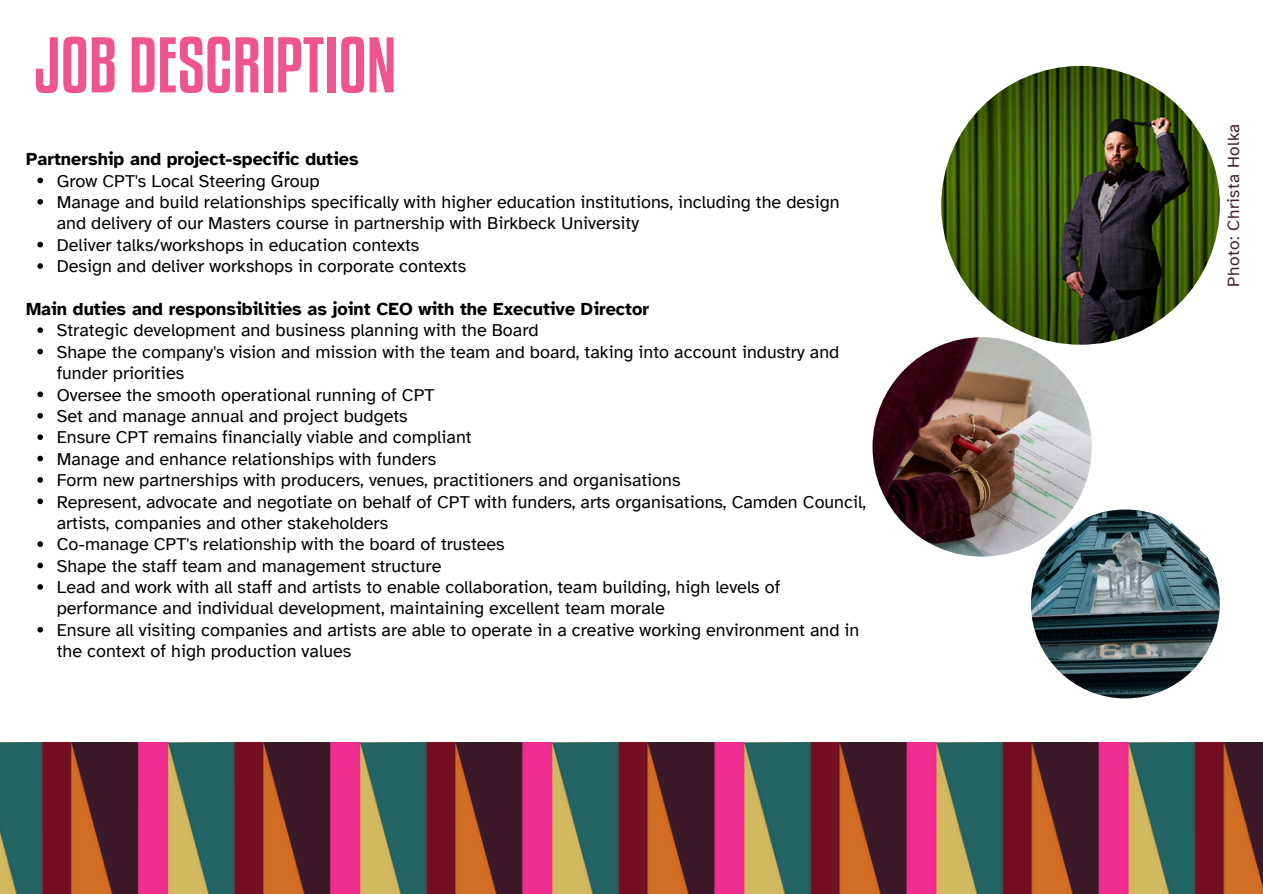
<style>
.page{position:relative;width:1263px;height:894px;background:#fff}
.page>*{position:absolute;margin:0;border:0;box-sizing:border-box;transform-origin:0 0}
.t1{font:69.75px "Kenyan Coffee Rg";color:#ee558e}
.t2{font:18px/21.3px "Atkinson Hyperlegible";color:#000}
.t3{font:700 18px "Atkinson Hyperlegible";color:#000}
.t4{font:17.1px "Atkinson Hyperlegible";letter-spacing:.03em;color:#43212f}
</style>
<div class="page">
<img style="left:0;top:742px;width:1263px;height:151px">
<svg style="left:37px;top:177px;width:6px;height:6px"></svg>
<svg style="left:37px;top:199px;width:6px;height:5px"></svg>
<svg style="left:37px;top:242px;width:6px;height:5px"></svg>
<svg style="left:37px;top:263px;width:6px;height:6px"></svg>
<svg style="left:37px;top:327px;width:6px;height:6px"></svg>
<svg style="left:37px;top:348px;width:6px;height:6px"></svg>
<svg style="left:37px;top:391px;width:6px;height:6px"></svg>
<svg style="left:37px;top:413px;width:6px;height:5px"></svg>
<svg style="left:37px;top:434px;width:6px;height:6px"></svg>
<svg style="left:37px;top:455px;width:6px;height:6px"></svg>
<svg style="left:37px;top:477px;width:6px;height:5px"></svg>
<svg style="left:37px;top:498px;width:6px;height:6px"></svg>
<svg style="left:37px;top:541px;width:6px;height:5px"></svg>
<svg style="left:37px;top:562px;width:6px;height:6px"></svg>
<svg style="left:37px;top:584px;width:6px;height:5px"></svg>
<svg style="left:37px;top:626px;width:6px;height:6px"></svg>
<img style="left:872px;top:337px;width:220px;height:219px;border-radius:50%">
<img style="left:941px;top:66px;width:279px;height:278px;border-radius:50%">
<img style="left:1031px;top:509px;width:189px;height:189px;border-radius:50%">
<p class="t1" style="left:35px;top:23px;width:363px">JOB DESCRIPTION</p>
<h2 class="t3" style="left:26px;top:148px;width:334px">Partnership and project-specific duties</h2>
<p class="t2" style="left:57px;top:170px;width:264px">Grow CPT's Local Steering Group</p>
<p class="t2" style="left:57px;top:191px;width:784px">Manage and build relationships specifically with higher education institutions, including the design and delivery of our Masters course in partnership with Birkbeck University</p>
<p class="t2" style="left:57px;top:234px;width:364px">Deliver talks/workshops in education contexts</p>
<p class="t2" style="left:57px;top:255px;width:411px">Design and deliver workshops in corporate contexts</p>
<h2 class="t3" style="left:26px;top:298px;width:624px">Main duties and responsibilities as joint CEO with the Executive Director</h2>
<p class="t2" style="left:57px;top:320px;width:483px">Strategic development and business planning with the Board</p>
<p class="t2" style="left:57px;top:341px;width:784px">Shape the company's vision and mission with the team and board, taking into account industry and funder priorities</p>
<p class="t2" style="left:57px;top:384px;width:379px">Oversee the smooth operational running of CPT</p>
<p class="t2" style="left:57px;top:405px;width:353px">Set and manage annual and project budgets</p>
<p class="t2" style="left:57px;top:426px;width:416px">Ensure CPT remains financially viable and compliant</p>
<p class="t2" style="left:57px;top:448px;width:381px">Manage and enhance relationships with funders</p>
<p class="t2" style="left:57px;top:469px;width:625px">Form new partnerships with producers, venues, practitioners and organisations</p>
<p class="t2" style="left:57px;top:491px;width:811px">Represent, advocate and negotiate on behalf of CPT with funders, arts organisations, Camden Council, artists, companies and other stakeholders</p>
<p class="t2" style="left:57px;top:533px;width:450px">Co-manage CPT's relationship with the board of trustees</p>
<p class="t2" style="left:57px;top:555px;width:386px">Shape the staff team and management structure</p>
<p class="t2" style="left:57px;top:576px;width:725px">Lead and work with all staff and artists to enable collaboration, team building, high levels of performance and individual development, maintaining excellent team morale</p>
<p class="t2" style="left:57px;top:619px;width:804px">Ensure all visiting companies and artists are able to operate in a creative working environment and in the context of high production values</p>
<p class="t4" style="left:1223px;top:287px;width:165px;rotate:-90deg">Photo: Christa Holka</p>
</div>
